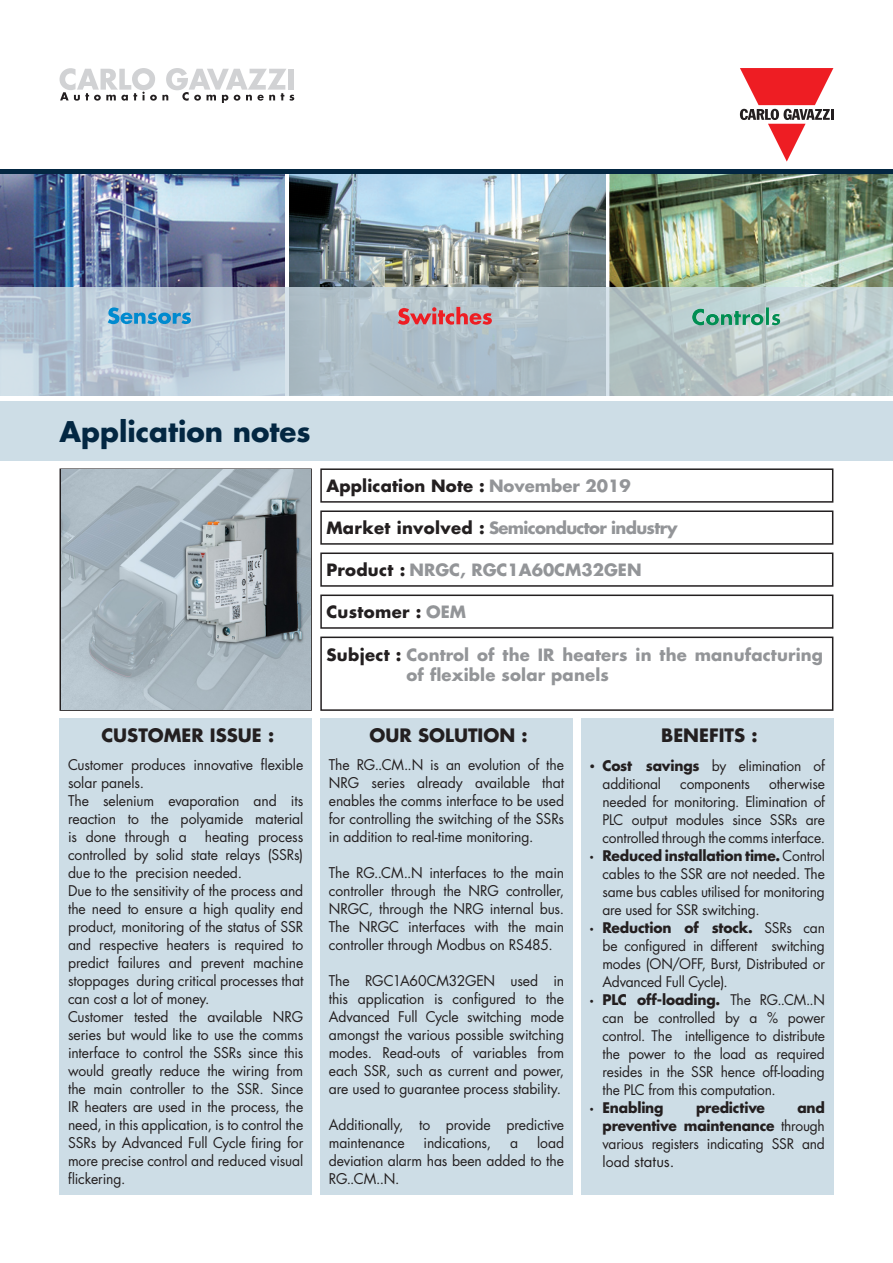
<style>
.page{position:relative;width:893px;height:1263px;background:#fff}
.page>*{position:absolute;margin:0;border:0;box-sizing:border-box;transform-origin:0 0}
.t1{font:700 27.75px "Futura Std";color:#032742}
.t2{font:700 18px "Futura Std";color:#231f20}
.t3{font:700 16.5px "Futura Std";letter-spacing:.01em;color:#939598}
.t4{font:700 16.5px "Futura Std";letter-spacing:.01em;color:#231f20}
.t5{font:700 16.5px "Futura Std";letter-spacing:-.04em;color:#939598}
.t6{font:15px "Futura Std";letter-spacing:.005em;color:#231f20}
.t7{font:14.4px/18px "Futura Std";letter-spacing:-.005em;color:#231f20;text-align:justify}
.t8{font:14.25px/18px "Futura Std";letter-spacing:-.015em;color:#231f20;text-align:justify}
.t9{font:700 14.25px "Futura Std";letter-spacing:-.015em;color:#231f20}
.s1{color:#939598}
.s2{color:#231f20}
.s3{font-family:"Myriad Pro";font-size:18px}
.s4{font-weight:700}
.s5{font-family:"Myriad Pro"}
.s6{font-family:"Myriad Pro";font-weight:400}
.s7{font-size:14.4px}
</style>
<div class="page">
<svg style="left:740px;top:68px;width:93px;height:94px"></svg>
<svg style="left:60px;top:68px;width:234px;height:34px"></svg>
<div style="left:0;top:401px;width:893px;height:60px;background:#cddde6"></div>
<div style="left:60px;top:468px;width:252px;height:243px;border:2px solid #231f20"></div>
<div style="left:320px;top:468px;width:513px;height:35px;border:2px solid #231f20"></div>
<div style="left:320px;top:510px;width:513px;height:35px;border:2px solid #231f20"></div>
<div style="left:320px;top:552px;width:513px;height:35px;border:2px solid #231f20"></div>
<div style="left:320px;top:594px;width:513px;height:35px;border:2px solid #231f20"></div>
<div style="left:320px;top:636px;width:513px;height:75px;border:2px solid #231f20"></div>
<div style="left:60px;top:719px;width:252px;height:476px;background:#cddde6"></div>
<div style="left:320px;top:719px;width:253px;height:476px;background:#cddde6"></div>
<div style="left:581px;top:719px;width:252px;height:476px;background:#cddde6"></div>
<img style="left:61px;top:470px;width:249px;height:239px">
<img style="left:0;top:173px;width:285px;height:114px">
<img style="left:289px;top:173px;width:317px;height:114px">
<img style="left:610px;top:173px;width:283px;height:114px">
<svg style="left:0;top:287px;width:893px;height:109px;background:#b6c5ce"></svg>
<img style="left:692px;top:307px;width:88px;height:18px">
<svg style="left:398px;top:307px;width:94px;height:18px;background:#cc7e85"></svg>
<svg style="left:108px;top:307px;width:83px;height:17px"></svg>
<hr style="left:0;top:169px;width:893px;height:4px;background:#032742">
<h1 class="t1" style="left:60px;top:413px;width:253px">Application notes</h1>
<p class="t4" style="left:326px;top:475px;width:306px">Application Note : <span class="s1">November 2019</span></p>
<p class="t5" style="left:326px;top:517px;width:353px"><span class="s2">Market involved :</span> Semiconductor industry</p>
<p class="t3" style="left:326px;top:559px;width:317px"><span class="s2">Product :</span> NRGC, RGC1A60CM32GEN</p>
<p class="t4" style="left:326px;top:601px;width:141px">Customer : <span class="s1">OEM</span></p>
<p class="t3" style="left:326px;top:644px;width:498px"><span class="s2">Subject :</span> Control of the IR heaters in the manufacturing</p>
<p class="t3" style="left:406px;top:664px;width:204px">of flexible solar panels</p>
<p class="t2" style="left:101px;top:723px;width:174px">CUSTOMER ISSUE :</p>
<p class="t2" style="left:370px;top:723px;width:159px">OUR SOLUTION :</p>
<p class="t2" style="left:661px;top:723px;width:98px">BENEFITS :</p>
<p class="t7" style="left:68px;top:756px;width:237px;text-align:left">Customer produces innovative flexible solar panels.<br>The selenium evaporation and its reaction to the polyamide material is done through a heating process controlled by solid state relays (SSRs) due to the precision needed.<br>Due to the sensitivity of the process and the need to ensure a high quality end product, monitoring of the status of SSR and respective heaters is required to predict failures and prevent machine stoppages during critical processes that can cost a lot of money.<br>Customer tested the available NRG series but would like to use the comms interface to control the SSRs since this would greatly reduce the wiring from the main controller to the SSR. Since IR heaters are used in the process, the need, in this application, is to control the SSRs by Advanced Full Cycle firing for more precise control and reduced visual flickering.</p>
<p class="t7" style="left:329px;top:756px;width:237px">The RG..CM..N is an evolution of the NRG series already available that enables the comms interface to be used for controlling the switching of the SSRs in addition to real-time monitoring.</p>
<p class="t7" style="left:329px;top:864px;width:237px">The RG..CM..N interfaces to the main controller through the NRG controller, NRGC, through the NRG internal bus.<br>The NRGC interfaces with the main controller through Modbus on RS485.</p>
<p class="t7" style="left:329px;top:972px;width:237px">The RGC1A60CM32GEN used in this application is configured to the Advanced Full Cycle switching mode amongst the various possible switching modes. Read-outs of variables from each SSR, such as current and power, are used to guarantee process stability.</p>
<p class="t7" style="left:329px;top:1116px;width:237px">Additionally, to provide predictive maintenance</p>
<p class="t7" style="left:329px;top:1134px;width:237px;text-indent:208px">load deviation alarm has been added to the RG..CM..N.</p>
<p class="t7" style="left:424px;top:1134px;width:69px">indications,</p>
<p class="t7" style="left:510px;top:1134px;width:10px">a</p>
<p class="t8" style="left:603px;top:757px;width:224px;text-indent:-13px"><span class="s3">•</span> <span class="s4">Cost savings</span> by elimination of additional</p>
<p class="t8" style="left:603px;top:775px;width:224px;text-indent:167px">otherwise needed for monitoring. Elimination of PLC output modules since SSRs are controlled through the comms interface.</p>
<p class="t8" style="left:603px;top:847px;width:224px;text-indent:-13px"><span class="s5">•</span> <span class="s4">Reduced installation time.</span> Control cables to the SSR are not needed. The same bus cables utilised for monitoring are used for SSR switching.</p>
<p class="t8" style="left:603px;top:919px;width:224px;text-indent:-13px"><span class="s5">•</span> <span class="s4">Reduction of stock.</span> SSRs can be configured in different switching modes (ON/OFF, Burst, Distributed or Advanced Full Cycle).</p>
<p class="t8" style="left:603px;top:991px;width:224px;text-indent:-13px"><span class="s5">•</span> <span class="s4">PLC off-loading.</span> The RG..CM..N can be controlled by a % power control. The intelligence to distribute the power to the load as required resides in the SSR hence off-loading the PLC from this computation.</p>
<p class="t9" style="left:590px;top:1098px;width:75px"><span class="s6">•</span> Enabling</p>
<p class="t9" style="left:696px;top:1098px;width:70px">predictive</p>
<p class="t8" style="left:680px;top:775px;width:71px">components</p>
<p class="t8" style="left:603px;top:1099px;width:224px;text-indent:195px"><span class="s4">and preventive maintenance</span> through various registers indicating SSR and</p>
<p class="t6" style="left:603px;top:1152px;width:73px"><span class="s7">load</span> status.</p>
</div>
